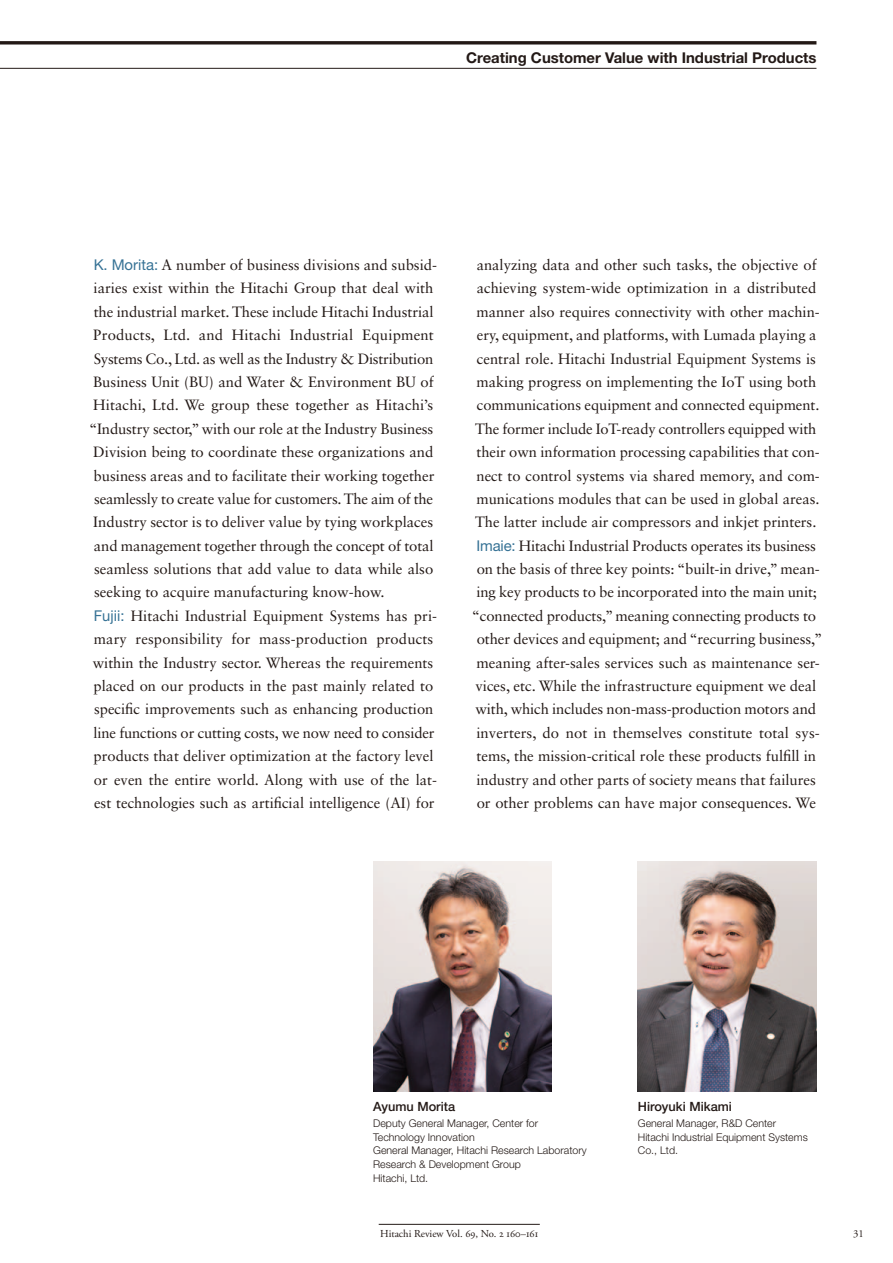
<style>
.page{position:relative;width:893px;height:1263px;background:#fff}
.page>*{position:absolute;margin:0;border:0;box-sizing:border-box;transform-origin:0 0}
.t1{font:14.85px/23.4px "Sabon LT Std";color:#231916;text-align:center}
.t2{font:700 14.85px "Helvetica Neue LT Std";color:#231916}
.t3{font:500 12.75px "Helvetica Neue LT Std";color:#231916}
.t4{font:300 10.65px/13.8px "Helvetica Neue LT Std";color:#231916}
.t5{font:10.65px "Adobe Garamond Pro";color:#231916}
.s1{font-family:"Helvetica Neue LT Std";color:#367295}
.s2{color:#fff}
</style>
<div class="page">
<svg style="left:0;top:41px;width:816px;height:4px;background:#433b38"></svg>
<hr style="left:0;top:68px;width:816px;height:1px;background:#231916">
<hr style="left:379px;top:1224px;width:161px;height:1px;background:#231916">
<img style="left:373px;top:862px;width:179px;height:230px">
<img style="left:638px;top:862px;width:178px;height:230px">
<p class="t2" style="left:466px;top:52px;width:352px">Creating Customer Value with Industrial Products</p>
<p class="t1" style="left:94px;top:254px;width:345px"><span class="s1">K. Morita:</span> A number of business divisions and subsid-</p>
<p class="t1" style="left:94px;top:278px;width:341px">iaries exist within the Hitachi Group that deal with</p>
<p class="t1" style="left:94px;top:301px;width:341px">the industrial market. These include Hitachi Industrial</p>
<p class="t1" style="left:93px;top:325px;width:342px">Products, Ltd. and Hitachi Industrial Equipment</p>
<p class="t1" style="left:94px;top:348px;width:341px">Systems Co., Ltd. as well as the Industry &amp; Distribution</p>
<p class="t1" style="left:93px;top:371px;width:342px">Business Unit (BU) and Water &amp; Environment BU of</p>
<p class="t1" style="left:93px;top:395px;width:341px">Hitachi, Ltd. We group these together as Hitachi’s</p>
<p class="t1" style="left:89px;top:418px;width:346px">“Industry sector,” with our role at the Industry Business</p>
<p class="t1" style="left:93px;top:441px;width:342px">Division being to coordinate these organizations and</p>
<p class="t1" style="left:94px;top:465px;width:343px">business areas and to facilitate their working together</p>
<p class="t1" style="left:94px;top:488px;width:341px">seamlessly to create value for customers. The aim of the</p>
<p class="t1" style="left:93px;top:512px;width:341px">Industry sector is to deliver value by tying workplaces</p>
<p class="t1" style="left:94px;top:535px;width:341px">and management together through the concept of total</p>
<p class="t1" style="left:94px;top:558px;width:341px">seamless solutions that add value to data while also</p>
<p class="t1" style="left:94px;top:582px;width:292px">seeking to acquire manufacturing know-how.</p>
<p class="t1" style="left:94px;top:605px;width:345px"><span class="s1">Fujii:</span> Hitachi Industrial Equipment Systems has pri-</p>
<p class="t1" style="left:94px;top:629px;width:341px">mary responsibility for mass-production products</p>
<p class="t1" style="left:93px;top:652px;width:342px">within the Industry sector. Whereas the requirements</p>
<p class="t1" style="left:94px;top:675px;width:341px">placed on our products in the past mainly related to</p>
<p class="t1" style="left:94px;top:699px;width:341px">specific improvements such as enhancing production</p>
<p class="t1" style="left:94px;top:722px;width:342px">line functions or cutting costs, we now need to consider</p>
<p class="t1" style="left:94px;top:746px;width:341px">products that deliver optimization at the factory level</p>
<p class="t1" style="left:94px;top:769px;width:345px">or even the entire world. Along with use of the lat-</p>
<p class="t1" style="left:94px;top:792px;width:342px">est technologies such as artificial intelligence (AI) for</p>
<p class="t1" style="left:472px;top:254px;width:352px">analyzing data and other such tasks, the objective of achieving system-wide optimization in a distributed manner also requires connectivity with other machin&shy;ery, equipment, and platforms, with Lumada playing a central role. Hitachi Industrial Equipment Systems is making progress on implementing the IoT using both communications equipment and connected equipment.<br>The former include IoT-ready controllers equipped with their own information processing capabilities that con&shy;nect to control systems via shared memory, and com&shy;munications modules that can be used in global areas.<br>The latter include air compressors and inkjet printers.<br><span class="s1">Imaie:</span> Hitachi Industrial Products operates its business on the basis of three key points: “built-in drive,” mean&shy;ing key products to be incorporated into the main unit; “connected products,” meaning connecting products to other devices and equipment; and “recurring business,” meaning after-sales services such as maintenance ser&shy;vices, etc. While the infrastructure equipment we deal with, which includes non-mass-production motors and inverters, do not in themselves constitute total sys&shy;tems, the mission-critical role these products fulfill in industry and other parts of society means that failures or other problems can have major consequences. We</p>
<p class="t3" style="left:373px;top:1102px;width:83px">Ayumu Morita</p>
<p class="t4" style="left:373px;top:1117px;width:215px">Deputy General Manager, Center for<br>Technology Innovation<br>General Manager, Hitachi Research Laboratory<br>Research &amp; Development Group<br>Hitachi, Ltd.</p>
<p class="t3" style="left:638px;top:1102px;width:96px">Hiroyuki Mikami</p>
<p class="t4" style="left:638px;top:1117px;width:171px">General Manager, R&amp;D Center<br>Hitachi Industrial Equipment Systems<br>Co., Ltd.</p>
<p class="t5" style="left:380px;top:1228px;width:159px">Hitachi Review Vol. 69, No. 2 160–161</p>
<p class="t5" style="left:853px;top:1228px;width:15px">31<span class="s2">.</span></p>
</div>
